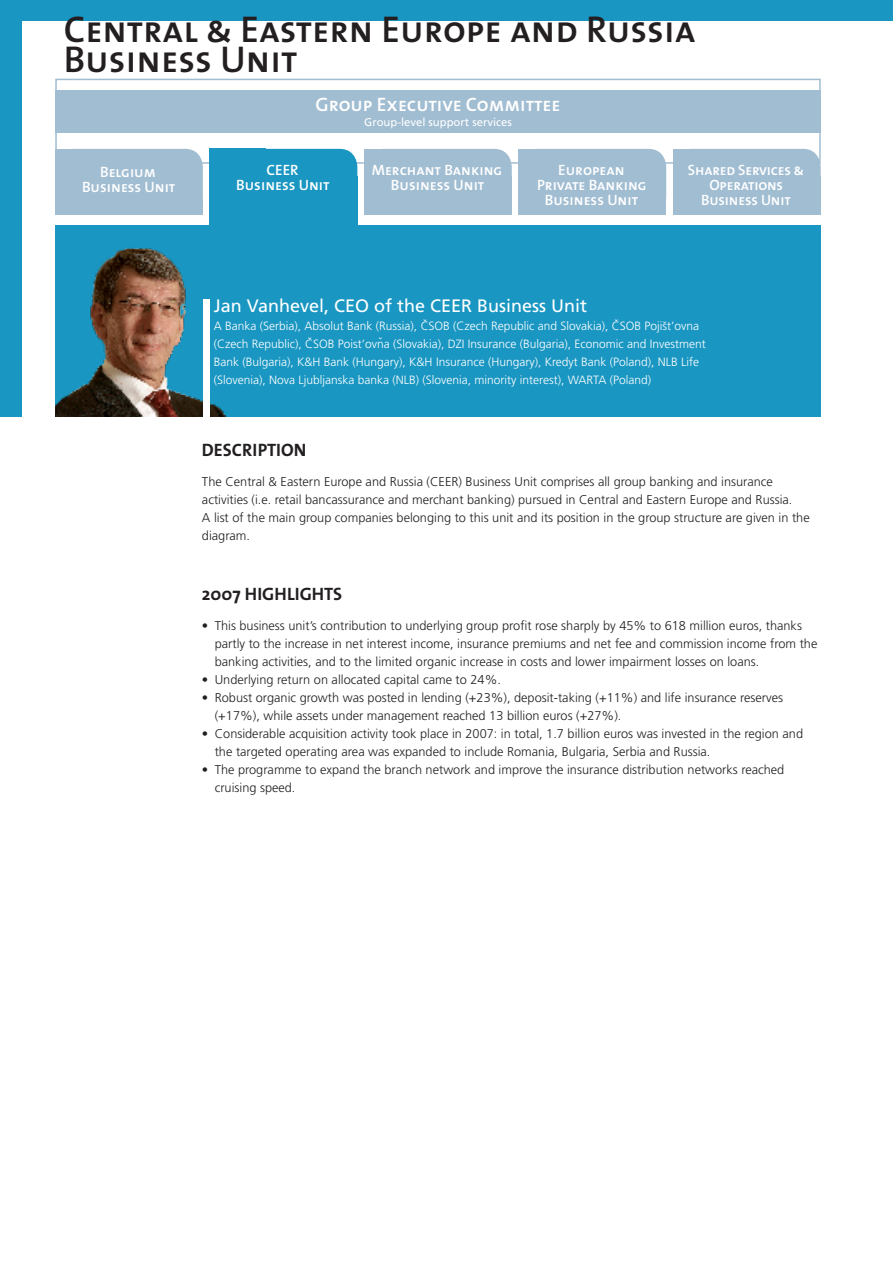
<style>
.page{position:relative;width:893px;height:1263px;background:#fff}
.page>*{position:absolute;margin:0;border:0;box-sizing:border-box;transform-origin:0 0}
.t1{font:37.5px/30px "The Sans Semi Bold Caps";color:#231f20}
.t2{font:19.5px "The Sans Semi Bold Caps";color:#fff}
.t3{font:18px "Frutiger LT Std";color:#fff}
.t4{font:700 18px "The Sans";color:#231f20}
.t5{font:15px/15px "The Sans Semi Bold Caps";color:#fff;text-align:center}
.t6{font:300 12.75px/18px "Frutiger LT Std";color:#231f20}
.t7{font:300 12px/18px "Frutiger LT Std";color:#fff}
.t8{font:11.25px "Frutiger LT Std";color:#fff}
</style>
<div class="page">
<div style="left:0;top:0;width:21px;height:417px;background:#1996c2"></div>
<div style="left:0;top:0;width:893px;height:21px;background:#1996c2"></div>
<div style="left:55px;top:79px;width:766px;height:85px;background:#fff;border:2px solid #a1bdd2"></div>
<div style="left:55px;top:90px;width:766px;height:43px;background:#a1bdd2"></div>
<div style="left:55px;top:225px;width:766px;height:192px;background:#1996c2"></div>
<div style="left:55px;top:149px;width:148px;height:66px;background:#a1bdd2;border-radius:18px"></div>
<div style="left:210px;top:149px;width:56px;height:82px;background:#1996c2"></div>
<div style="left:210px;top:176px;width:147px;height:54px;background:#1996c2"></div>
<div style="left:210px;top:149px;width:147px;height:69px;background:#1996c2;border-radius:18px"></div>
<div style="left:364px;top:149px;width:62px;height:66px;background:#a1bdd2"></div>
<div style="left:364px;top:176px;width:148px;height:39px;background:#a1bdd2"></div>
<div style="left:365px;top:149px;width:147px;height:66px;background:#a1bdd2;border-radius:18px"></div>
<div style="left:519px;top:176px;width:147px;height:39px;background:#a1bdd2"></div>
<div style="left:519px;top:149px;width:147px;height:66px;background:#a1bdd2;border-radius:18px"></div>
<div style="left:673px;top:176px;width:148px;height:39px;background:#a1bdd2"></div>
<div style="left:673px;top:149px;width:148px;height:66px;background:#a1bdd2;border-radius:18px"></div>
<div style="left:55px;top:199px;width:148px;height:16px;background:#a1bdd2"></div>
<img style="left:55px;top:247px;width:171px;height:170px">
<div style="left:203px;top:300px;width:7px;height:118px;background:#fff"></div>
<h1 class="t1" style="left:64px;top:13px;width:633px">Central &amp; Eastern Europe and Russia<br>Business Unit</h1>
<h2 class="t2" style="left:315px;top:88px;width:247px">Group Executive Committee</h2>
<p class="t8" style="left:364px;top:115px;width:149px">Group-level support services</p>
<p class="t5" style="left:82px;top:164px;width:95px">Belgium<br>Business Unit</p>
<p class="t5" style="left:236px;top:162px;width:95px">CEER<br>Business Unit</p>
<p class="t5" style="left:372px;top:162px;width:132px">Merchant Banking<br>Business Unit</p>
<p class="t5" style="left:537px;top:162px;width:111px">European<br>Private Banking<br>Business Unit</p>
<p class="t5" style="left:688px;top:162px;width:118px">Shared Services &amp;<br>Operations<br>Business Unit</p>
<h3 class="t3" style="left:214px;top:295px;width:375px">Jan Vanhevel, CEO of the CEER Business Unit</h3>
<p class="t7" style="left:214px;top:317px;width:493px">A Banka (Serbia), Absolut Bank (Russia), Cˇ SOB (Czech Republic and Slovakia), Cˇ SOB Pojišt’ovna (Czech Republic), Cˇ SOB Poist’ovnˇ a (Slovakia), DZI Insurance (Bulgaria), Economic and Investment Bank (Bulgaria), K&amp;H Bank (Hungary), K&amp;H Insurance (Hungary), Kredyt Bank (Poland), NLB Life (Slovenia), Nova Ljubljanska banka (NLB) (Slovenia, minority interest), WARTA (Poland)</p>
<h3 class="t4" style="left:202px;top:435px;width:106px">DESCRIPTION</h3>
<p class="t6" style="left:202px;top:473px;width:609px">The Central &amp; Eastern Europe and Russia (CEER) Business Unit comprises all group banking and insurance activities (i.e. retail bancassurance and merchant banking) pursued in Central and Eastern Europe and Russia.<br>A list of the main group companies belonging to this unit and its position in the group structure are given in the diagram.</p>
<h3 class="t4" style="left:202px;top:579px;width:142px">2007 H IGHLIGHTS</h3>
<p class="t6" style="left:215px;top:617px;width:604px;text-indent:-13px">• This business unit’s contribution to underlying group profit rose sharply by 45% to 618 million euros, thanks partly to the increase in net interest income, insurance premiums and net fee and commission income from the banking activities, and to the limited organic increase in costs and lower impairment losses on loans.</p>
<p class="t6" style="left:202px;top:671px;width:300px">• Underlying return on allocated capital came to 24%.</p>
<p class="t6" style="left:215px;top:689px;width:570px;text-indent:-13px">• Robust organic growth was posted in lending (+23%), deposit-taking (+11%) and life insurance reserves (+17%), while assets under management reached 13 billion euros (+27%).</p>
<p class="t6" style="left:215px;top:725px;width:590px;text-indent:-13px">• Considerable acquisition activity took place in 2007: in total, 1.7 billion euros was invested in the region and the targeted operating area was expanded to include Romania, Bulgaria, Serbia and Russia.</p>
<p class="t6" style="left:215px;top:761px;width:571px;text-indent:-13px">• The programme to expand the branch network and improve the insurance distribution networks reached cruising speed.</p>
</div>
